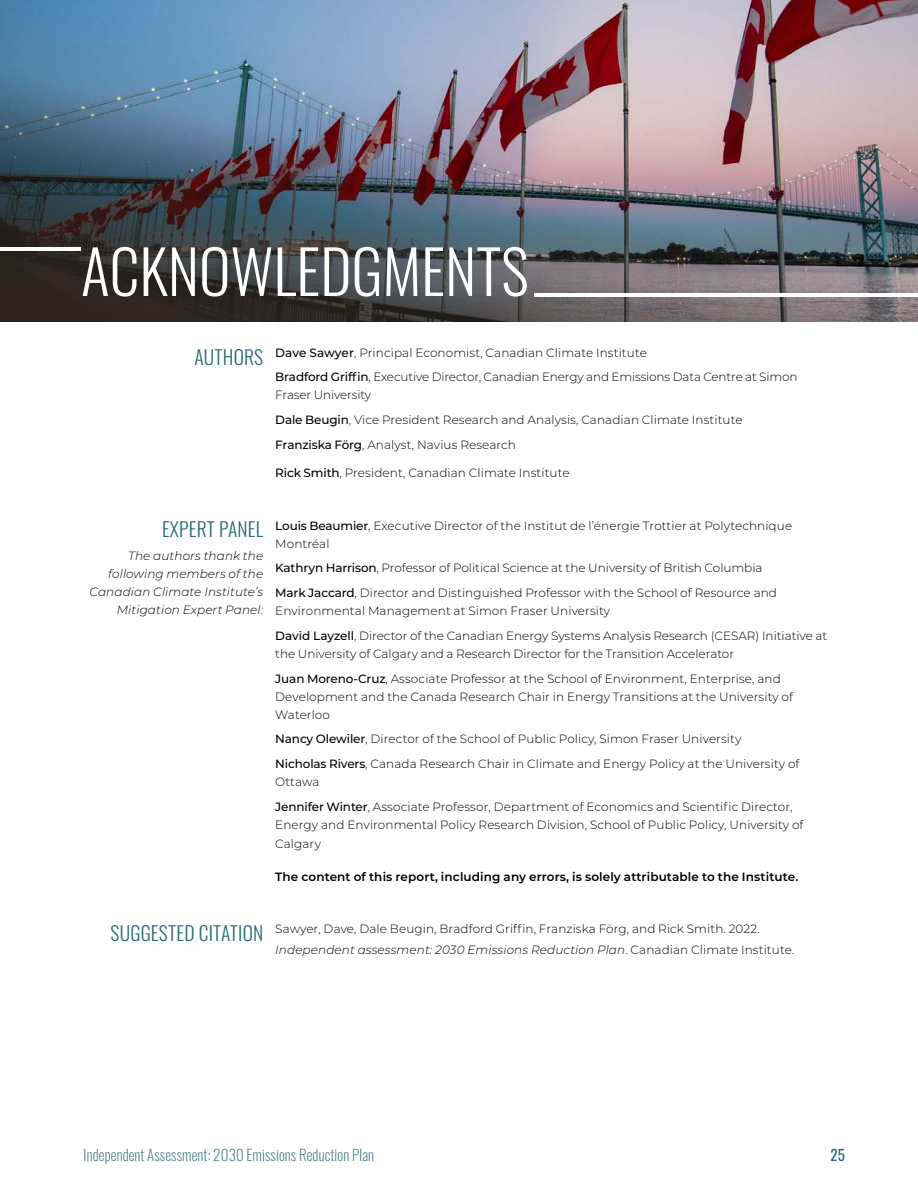
<style>
.page{position:relative;width:918px;height:1188px;background:#fff}
.page>*{position:absolute;margin:0;border:0;box-sizing:border-box;transform-origin:0 0}
.Footnote{font:300 60px "Oswald";color:#fff}
.Level_4_-_header{font:300 19.5px "Oswald";letter-spacing:.01em;color:#296b75}
.t1{font:200 15px "Oswald";letter-spacing:.01em;color:#296b75}
.t2{font:15px "Oswald";color:#296b75}
.Body_text_san_serif{font:300 12px/18px "Montserrat";letter-spacing:.01em;color:#000}
.Body_text_san_serif-2{font:300 12px/18px "Montserrat";letter-spacing:-.01em;color:#000}
.Body_text_san_serif-3{font:italic 300 12px/18px "Montserrat";letter-spacing:.01em;color:#000;text-align:right}
.Body_text_san_serif-4{font:600 12px "Montserrat";letter-spacing:.01em;color:#000}
.s1{font-weight:500}
.s2{font-style:italic}
</style>
<div class="page">
<img style="left:0;top:0;width:918px;height:322px">
<hr style="left:535px;top:293px;width:383px;height:4px;background:#fff">
<hr style="left:0;top:248px;width:81px;height:3px;background:#fff">
<p class="Footnote" style="left:81px;top:218px;width:449px">ACKNOWLEDGMENTS</p>
<p class="Level_4_-_header" style="left:194px;top:339px;width:70px">AUTHORS</p>
<p class="Body_text_san_serif" style="left:275px;top:343px;width:373px"><span class="s1">Dave Sawyer</span>, Principal Economist, Canadian Climate Institute</p>
<p class="Body_text_san_serif-2" style="left:275px;top:368px;width:524px"><span class="s1">Bradford Griffin</span>, Executive Director, Canadian Energy and Emissions Data Centre at Simon<br>Fraser University</p>
<p class="Body_text_san_serif" style="left:275px;top:411px;width:469px"><span class="s1">Dale Beugin</span>, Vice President Research and Analysis, Canadian Climate Institute</p>
<p class="Body_text_san_serif" style="left:275px;top:435px;width:242px"><span class="s1">Franziska Förg</span>, Analyst, Navius Research</p>
<p class="Body_text_san_serif" style="left:275px;top:463px;width:296px"><span class="s1">Rick Smith</span>, President, Canadian Climate Institute</p>
<p class="Level_4_-_header" style="left:162px;top:512px;width:103px">EXPERT PANEL</p>
<p class="Body_text_san_serif-3" style="left:90px;top:546px;width:175px">The authors thank the following members of the<br>Canadian Climate Institute’s<br>Mitigation Expert Panel:</p>
<p class="Body_text_san_serif" style="left:275px;top:516px;width:518px"><span class="s1">Louis Beaumier</span>, Executive Director of the Institut de l’énergie Trottier at Polytechnique<br>Montréal</p>
<p class="Body_text_san_serif" style="left:275px;top:559px;width:489px"><span class="s1">Kathryn Harrison</span>, Professor of Political Science at the University of British Columbia</p>
<p class="Body_text_san_serif" style="left:275px;top:583px;width:503px"><span class="s1">Mark Jaccard</span>, Director and Distinguished Professor with the School of Resource and<br>Environmental Management at Simon Fraser University</p>
<p class="Body_text_san_serif" style="left:275px;top:626px;width:554px"><span class="s1">David Layzell</span>, Director of the Canadian Energy Systems Analysis Research (CESAR) Initiative at the University of Calgary and a Research Director for the Transition Accelerator</p>
<p class="Body_text_san_serif" style="left:275px;top:669px;width:519px"><span class="s1">Juan Moreno-Cruz</span>, Associate Professor at the School of Environment, Enterprise, and<br>Development and the Canada Research Chair in Energy Transitions at the University of<br>Waterloo</p>
<p class="Body_text_san_serif" style="left:275px;top:730px;width:468px"><span class="s1">Nancy Olewiler</span>, Director of the School of Public Policy, Simon Fraser University</p>
<p class="Body_text_san_serif" style="left:275px;top:754px;width:526px"><span class="s1">Nicholas Rivers</span>, Canada Research Chair in Climate and Energy Policy at the University of<br>Ottawa</p>
<p class="Body_text_san_serif" style="left:275px;top:797px;width:530px"><span class="s1">Jennifer Winter</span>, Associate Professor, Department of Economics and Scientific Director,<br>Energy and Environmental Policy Research Division, School of Public Policy, University of</p>
<p class="Body_text_san_serif" style="left:275px;top:835px;width:47px">Calgary</p>
<p class="Body_text_san_serif-4" style="left:275px;top:868px;width:525px">The content of this report, including any errors, is solely attributable to the Institute.</p>
<p class="Level_4_-_header" style="left:111px;top:915px;width:154px">SUGGESTED CITATION</p>
<p class="Body_text_san_serif" style="left:275px;top:918px;width:521px;line-height:21px">Sawyer, Dave, Dale Beugin, Bradford Griffin, Franziska Förg, and Rick Smith. 2022.<br><span class="s2">Independent assessment: 2030 Emissions Reduction Plan</span>. Canadian Climate Institute.</p>
<p class="t1" style="left:84px;top:1141px;width:292px">Independent Assessment: 2030 Emissions Reduction Plan</p>
<p class="t2" style="left:831px;top:1141px;width:16px">25</p>
</div>
